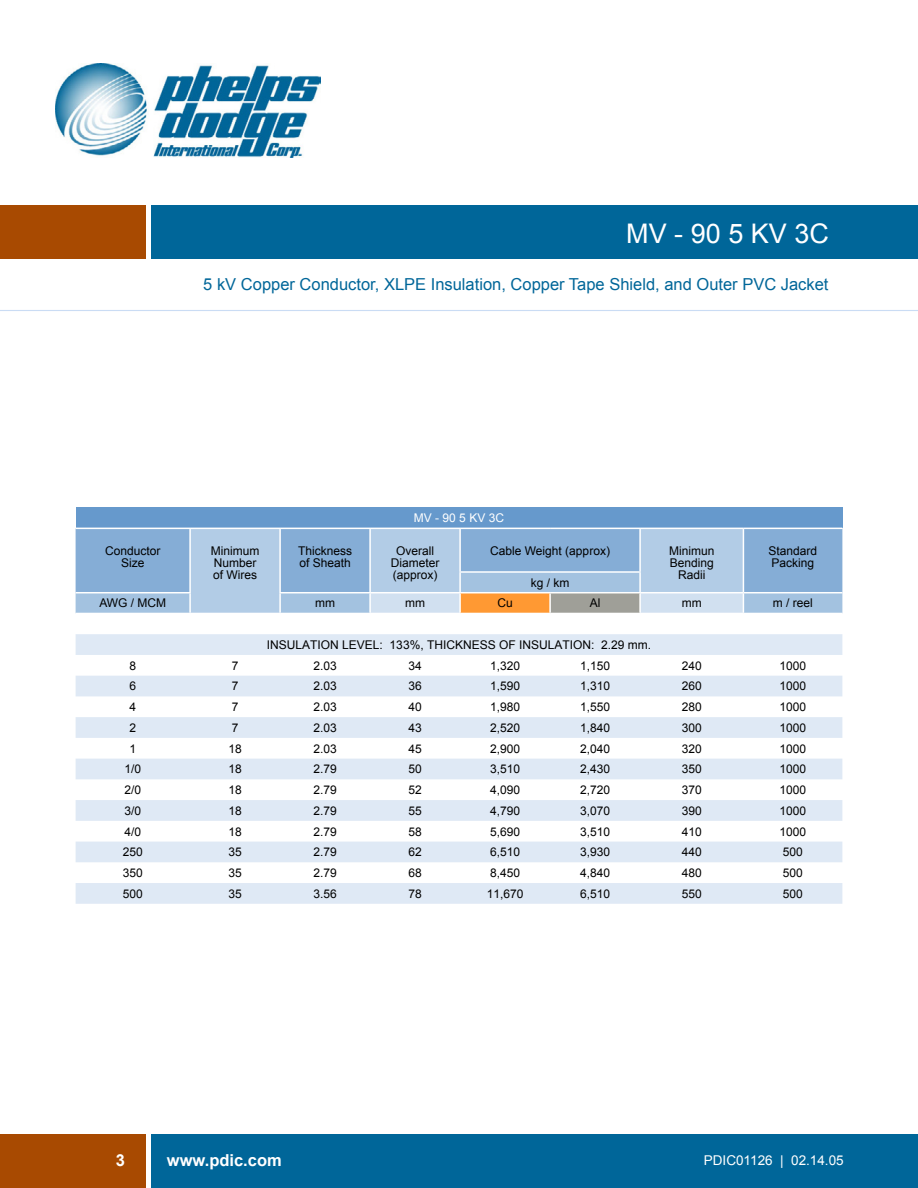
<style>
.page{position:relative;width:918px;height:1188px;background:#fff}
.page>*{position:absolute;margin:0;border:0;box-sizing:border-box;transform-origin:0 0}
.t1{font:27px "Arial";color:#fff}
.t2{font:16.5px "Arial";color:#069}
.t3{font:700 16.5px "Arial";color:#fff}
.t4{font:13.5px "Arial";color:#fff}
.Tabla{font:12px/12px "Arial";color:#000}
.Tabla-2{font:12px "Arial";color:#fff}
</style>
<div class="page">
<div style="left:151px;top:1134px;width:767px;height:54px;background:#069"></div>
<div style="left:151px;top:205px;width:767px;height:54px;background:#069"></div>
<div style="left:0;top:205px;width:146px;height:54px;background:#a84a01"></div>
<div style="left:0;top:1134px;width:146px;height:54px;background:#a84a01"></div>
<img style="left:56px;top:63px;width:264px;height:95px">
<hr style="left:0;top:310px;width:918px;height:1px;background:#cadcf4">
<div style="left:76px;top:508px;width:766px;height:20px;background:#69c"></div>
<div style="left:76px;top:529px;width:766px;height:43px;background:#85add6"></div>
<svg style="left:191px;top:529px;width:552px;height:43px;background:#9cbdde"></svg>
<svg style="left:76px;top:634px;width:766px;height:270px;fill:#dfe9f5"></svg>
<hr style="left:189px;top:529px;width:2px;height:43px;background:#fff">
<hr style="left:279px;top:529px;width:2px;height:43px;background:#fff">
<hr style="left:369px;top:529px;width:2px;height:43px;background:#fff">
<hr style="left:459px;top:529px;width:2px;height:42px;background:#fff">
<hr style="left:639px;top:529px;width:2px;height:42px;background:#fff">
<hr style="left:743px;top:529px;width:1px;height:43px;background:#fff">
<hr style="left:459px;top:571px;width:91px;height:2px;background:#fff">
<hr style="left:550px;top:571px;width:91px;height:2px;background:#fff">
<svg style="left:76px;top:572px;width:766px;height:41px;background:#b0c3d5"></svg>
<h1 class="t1" style="left:626px;top:218px;width:204px">MV - 90 5 KV 3C</h1>
<h2 class="t2" style="left:203px;top:275px;width:627px">5 kV Copper Conductor, XLPE Insulation, Copper Tape Shield, and Outer PVC Jacket</h2>
<p class="Tabla" style="left:105px;top:545px;width:57px">Conductor</p>
<p class="Tabla" style="left:121px;top:557px;width:25px">Size</p>
<p class="Tabla" style="left:211px;top:545px;width:50px">Minimum<br>Number</p>
<p class="Tabla" style="left:213px;top:569px;width:46px">of Wires</p>
<p class="Tabla" style="left:298px;top:545px;width:56px">Thickness</p>
<p class="Tabla" style="left:299px;top:557px;width:53px">of Sheath</p>
<p class="Tabla-2" style="left:414px;top:511px;width:92px">MV - 90 5 KV 3C</p>
<p class="Tabla" style="left:391px;top:545px;width:50px;text-align:center">Overall<br>Diameter (approx)</p>
<p class="Tabla" style="left:490px;top:545px;width:121px">Cable Weight (approx)</p>
<p class="Tabla" style="left:669px;top:545px;width:47px;text-align:center">Minimun<br>Bending<br>Radii</p>
<p class="Tabla" style="left:769px;top:545px;width:50px">Standard<br>Packing</p>
<p class="Tabla" style="left:531px;top:577px;width:40px">kg / km</p>
<p class="Tabla" style="left:99px;top:597px;width:68px">AWG / MCM</p>
<p class="Tabla" style="left:315px;top:597px;width:21px">mm</p>
<p class="Tabla" style="left:405px;top:597px;width:21px">mm</p>
<p class="Tabla" style="left:497px;top:597px;width:17px">Cu</p>
<p class="Tabla" style="left:590px;top:597px;width:12px">Al</p>
<p class="Tabla" style="left:682px;top:597px;width:21px">mm</p>
<p class="Tabla" style="left:773px;top:597px;width:42px">m / reel</p>
<p class="Tabla" style="left:267px;top:639px;width:386px">INSULATION LEVEL: 133%, THICKNESS OF INSULATION: 2.29 mm.</p>
<p class="Tabla" style="left:130px;top:659px;width:8px">8</p>
<p class="Tabla" style="left:232px;top:659px;width:8px">7</p>
<p class="Tabla" style="left:313px;top:659px;width:25px">2.03</p>
<p class="Tabla" style="left:408px;top:659px;width:15px">34</p>
<p class="Tabla" style="left:490px;top:659px;width:32px">1,320</p>
<p class="Tabla" style="left:580px;top:659px;width:32px">1,150</p>
<p class="Tabla" style="left:682px;top:659px;width:22px">240</p>
<p class="Tabla" style="left:780px;top:659px;width:28px">1000</p>
<p class="Tabla" style="left:130px;top:680px;width:8px">6</p>
<p class="Tabla" style="left:232px;top:680px;width:8px">7</p>
<p class="Tabla" style="left:313px;top:680px;width:25px">2.03</p>
<p class="Tabla" style="left:408px;top:680px;width:15px">36</p>
<p class="Tabla" style="left:490px;top:680px;width:32px">1,590</p>
<p class="Tabla" style="left:580px;top:680px;width:32px">1,310</p>
<p class="Tabla" style="left:682px;top:680px;width:22px">260</p>
<p class="Tabla" style="left:780px;top:680px;width:28px">1000</p>
<p class="Tabla" style="left:130px;top:701px;width:8px">4</p>
<p class="Tabla" style="left:232px;top:701px;width:8px">7</p>
<p class="Tabla" style="left:313px;top:701px;width:25px">2.03</p>
<p class="Tabla" style="left:408px;top:701px;width:15px">40</p>
<p class="Tabla" style="left:490px;top:701px;width:32px">1,980</p>
<p class="Tabla" style="left:580px;top:701px;width:32px">1,550</p>
<p class="Tabla" style="left:682px;top:701px;width:22px">280</p>
<p class="Tabla" style="left:780px;top:701px;width:28px">1000</p>
<p class="Tabla" style="left:130px;top:722px;width:8px">2</p>
<p class="Tabla" style="left:232px;top:722px;width:8px">7</p>
<p class="Tabla" style="left:313px;top:722px;width:25px">2.03</p>
<p class="Tabla" style="left:408px;top:722px;width:15px">43</p>
<p class="Tabla" style="left:490px;top:722px;width:32px">2,520</p>
<p class="Tabla" style="left:580px;top:722px;width:32px">1,840</p>
<p class="Tabla" style="left:682px;top:722px;width:22px">300</p>
<p class="Tabla" style="left:780px;top:722px;width:28px">1000</p>
<p class="Tabla" style="left:130px;top:742px;width:8px">1</p>
<p class="Tabla" style="left:228px;top:742px;width:15px">18</p>
<p class="Tabla" style="left:313px;top:742px;width:25px">2.03</p>
<p class="Tabla" style="left:408px;top:742px;width:15px">45</p>
<p class="Tabla" style="left:490px;top:742px;width:32px">2,900</p>
<p class="Tabla" style="left:580px;top:742px;width:32px">2,040</p>
<p class="Tabla" style="left:682px;top:742px;width:22px">320</p>
<p class="Tabla" style="left:780px;top:742px;width:28px">1000</p>
<p class="Tabla" style="left:125px;top:763px;width:18px">1/0</p>
<p class="Tabla" style="left:228px;top:763px;width:15px">18</p>
<p class="Tabla" style="left:313px;top:763px;width:25px">2.79</p>
<p class="Tabla" style="left:408px;top:763px;width:15px">50</p>
<p class="Tabla" style="left:490px;top:763px;width:32px">3,510</p>
<p class="Tabla" style="left:580px;top:763px;width:32px">2,430</p>
<p class="Tabla" style="left:682px;top:763px;width:22px">350</p>
<p class="Tabla" style="left:780px;top:763px;width:28px">1000</p>
<p class="Tabla" style="left:125px;top:784px;width:18px">2/0</p>
<p class="Tabla" style="left:228px;top:784px;width:15px">18</p>
<p class="Tabla" style="left:313px;top:784px;width:25px">2.79</p>
<p class="Tabla" style="left:408px;top:784px;width:15px">52</p>
<p class="Tabla" style="left:490px;top:784px;width:32px">4,090</p>
<p class="Tabla" style="left:580px;top:784px;width:32px">2,720</p>
<p class="Tabla" style="left:682px;top:784px;width:22px">370</p>
<p class="Tabla" style="left:780px;top:784px;width:28px">1000</p>
<p class="Tabla" style="left:125px;top:805px;width:18px">3/0</p>
<p class="Tabla" style="left:228px;top:805px;width:15px">18</p>
<p class="Tabla" style="left:313px;top:805px;width:25px">2.79</p>
<p class="Tabla" style="left:408px;top:805px;width:15px">55</p>
<p class="Tabla" style="left:490px;top:805px;width:32px">4,790</p>
<p class="Tabla" style="left:580px;top:805px;width:32px">3,070</p>
<p class="Tabla" style="left:682px;top:805px;width:22px">390</p>
<p class="Tabla" style="left:780px;top:805px;width:28px">1000</p>
<p class="Tabla" style="left:125px;top:825px;width:18px">4/0</p>
<p class="Tabla" style="left:228px;top:825px;width:15px">18</p>
<p class="Tabla" style="left:313px;top:825px;width:25px">2.79</p>
<p class="Tabla" style="left:408px;top:825px;width:15px">58</p>
<p class="Tabla" style="left:490px;top:825px;width:32px">5,690</p>
<p class="Tabla" style="left:580px;top:825px;width:32px">3,510</p>
<p class="Tabla" style="left:682px;top:825px;width:22px">410</p>
<p class="Tabla" style="left:780px;top:825px;width:28px">1000</p>
<p class="Tabla" style="left:123px;top:846px;width:22px">250</p>
<p class="Tabla" style="left:228px;top:846px;width:15px">35</p>
<p class="Tabla" style="left:313px;top:846px;width:25px">2.79</p>
<p class="Tabla" style="left:408px;top:846px;width:15px">62</p>
<p class="Tabla" style="left:490px;top:846px;width:32px">6,510</p>
<p class="Tabla" style="left:580px;top:846px;width:32px">3,930</p>
<p class="Tabla" style="left:682px;top:846px;width:22px">440</p>
<p class="Tabla" style="left:783px;top:846px;width:22px">500</p>
<p class="Tabla" style="left:123px;top:867px;width:22px">350</p>
<p class="Tabla" style="left:228px;top:867px;width:15px">35</p>
<p class="Tabla" style="left:313px;top:867px;width:25px">2.79</p>
<p class="Tabla" style="left:408px;top:867px;width:15px">68</p>
<p class="Tabla" style="left:490px;top:867px;width:32px">8,450</p>
<p class="Tabla" style="left:580px;top:867px;width:32px">4,840</p>
<p class="Tabla" style="left:682px;top:867px;width:22px">480</p>
<p class="Tabla" style="left:783px;top:867px;width:22px">500</p>
<p class="Tabla" style="left:123px;top:888px;width:22px">500</p>
<p class="Tabla" style="left:228px;top:888px;width:15px">35</p>
<p class="Tabla" style="left:313px;top:888px;width:25px">3.56</p>
<p class="Tabla" style="left:408px;top:888px;width:15px">78</p>
<p class="Tabla" style="left:487px;top:888px;width:38px">11,670</p>
<p class="Tabla" style="left:580px;top:888px;width:32px">6,510</p>
<p class="Tabla" style="left:682px;top:888px;width:22px">550</p>
<p class="Tabla" style="left:783px;top:888px;width:22px">500</p>
<p class="t3" style="left:116px;top:1151px;width:11px">3</p>
<h2 class="t3" style="left:167px;top:1151px;width:116px">www.pdic.com</h2>
<p class="t4" style="left:704px;top:1152px;width:141px">PDIC01126 | 02.14.05</p>
</div>
